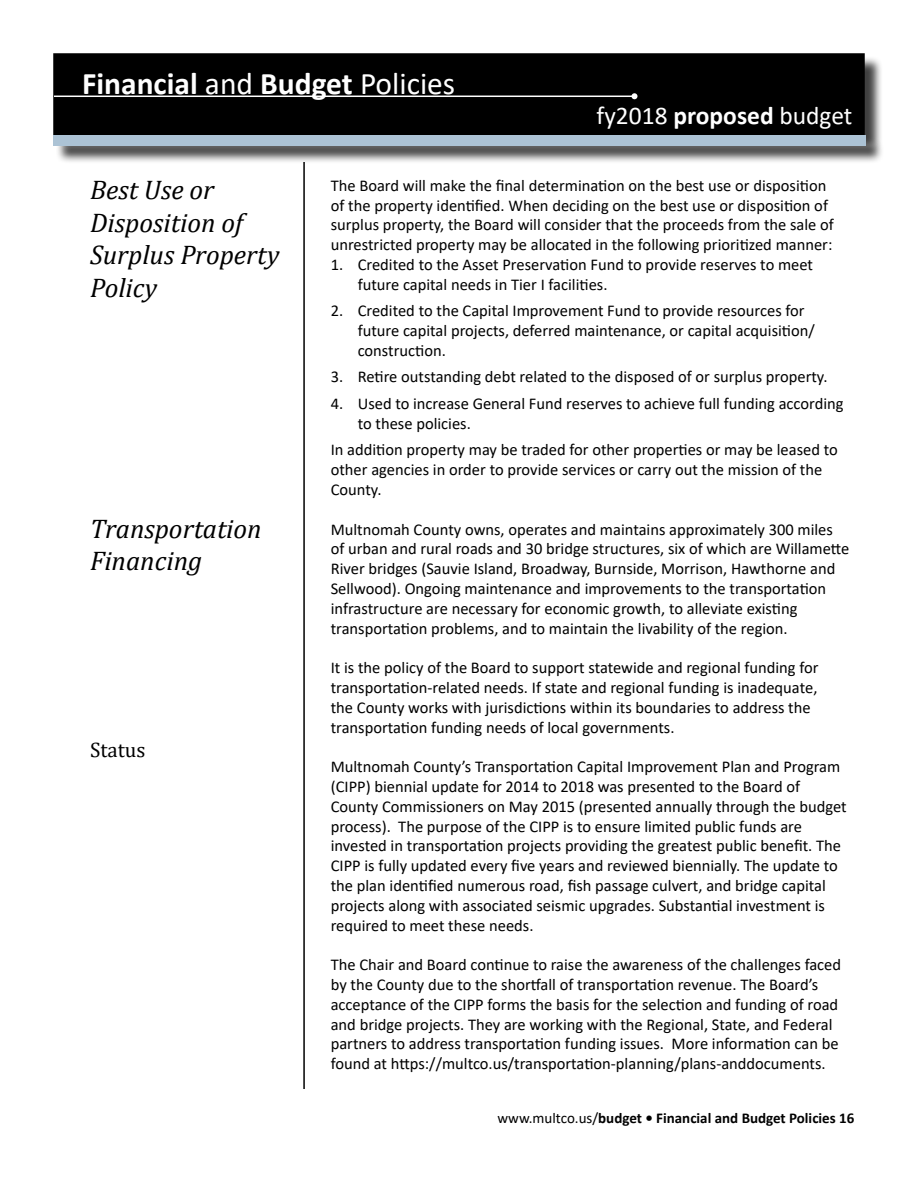
<style>
.page{position:relative;width:918px;height:1188px;background:#fff}
.page>*{position:absolute;margin:0;border:0;box-sizing:border-box;transform-origin:0 0}
.t1{font:700 31.5px "Calibri";color:#fff}
.t2{font:italic 27px/32.4px "Cambria";color:#000}
.t3{font:25.5px "Calibri";color:#fff}
.t4{font:21px "Cambria";color:#000}
.t5{font:16.5px/19.8px "Calibri";color:#000}
.t6{font:700 15px "Calibri";color:#000}
.s1{font-weight:400}
.s2{font-weight:700}
</style>
<div class="page">
<hr style="left:303px;top:162px;width:2px;height:927px;background:#000">
<div style="left:54px;top:54px;width:810px;height:80px;background:#000"></div>
<div style="left:53px;top:53px;width:812px;height:82px;border:2px solid #000"></div>
<hr style="left:54px;top:96px;width:580px;height:1px;background:#fff">
<svg style="left:632px;top:93px;width:6px;height:6px"></svg>
<div style="left:56px;top:137px;width:828px;height:27px;background:#000;opacity:.75"></div>
<div style="left:53px;top:135px;width:812px;height:10px;background:#acc3d5"></div>
<h1 class="t1" style="left:82px;top:61px;width:375px">Financial <span class="s1">and</span> Budget <span class="s1">Policies</span></h1>
<h3 class="t3" style="left:597px;top:98px;width:257px">fy2018 <span class="s2">proposed</span> budget</h3>
<h2 class="t2" style="left:90px;top:173px;width:191px">Best Use or<br>Disposition of<br>Surplus Property<br>Policy</h2>
<h2 class="t2" style="left:90px;top:511px;width:173px">Transportation<br>Financing</h2>
<p class="t4" style="left:90px;top:738px;width:57px">Status</p>
<p class="t5" style="left:331px;top:175px;width:505px">The Board will make the final determination on the best use or disposition of the property identified. When deciding on the best use or disposition of surplus property, the Board will consider that the proceeds from the sale of unrestricted property may be allocated in the following prioritized manner:</p>
<p class="t5" style="left:358px;top:254px;width:457px;text-indent:-27px">1. Credited to the Asset Preservation Fund to provide reserves to meet future capital needs in Tier I facilities.</p>
<p class="t5" style="left:358px;top:301px;width:459px;text-indent:-27px">2. Credited to the Capital Improvement Fund to provide resources for future capital projects, deferred maintenance, or capital acquisition/ construction.</p>
<p class="t5" style="left:331px;top:367px;width:498px">3. Retire outstanding debt related to the disposed of or surplus property.</p>
<p class="t5" style="left:358px;top:393px;width:487px;text-indent:-27px">4. Used to increase General Fund reserves to achieve full funding according to these policies.</p>
<p class="t5" style="left:331px;top:440px;width:509px">In addition property may be traded for other properties or may be leased to other agencies in order to provide services or carry out the mission of the<br>County.</p>
<p class="t5" style="left:331px;top:519px;width:520px">Multnomah County owns, operates and maintains approximately 300 miles of urban and rural roads and 30 bridge structures, six of which are Willamette River bridges (Sauvie Island, Broadway, Burnside, Morrison, Hawthorne and Sellwood). Ongoing maintenance and improvements to the transportation infrastructure are necessary for economic growth, to alleviate existing transportation problems, and to maintain the livability of the region.</p>
<p class="t5" style="left:331px;top:657px;width:489px">It is the policy of the Board to support statewide and regional funding for transportation-related needs. If state and regional funding is inadequate, the County works with jurisdictions within its boundaries to address the transportation funding needs of local governments.</p>
<p class="t5" style="left:331px;top:756px;width:517px">Multnomah County’s Transportation Capital Improvement Plan and Program (CIPP) biennial update for 2014 to 2018 was presented to the Board of County Commissioners on May 2015 (presented annually through the budget process). The purpose of the CIPP is to ensure limited public funds are invested in transportation projects providing the greatest public benefit. The CIPP is fully updated every five years and reviewed biennially. The update to the plan identified numerous road, fish passage culvert, and bridge capital projects along with associated seismic upgrades. Substantial investment is required to meet these needs.</p>
<p class="t5" style="left:331px;top:954px;width:512px">The Chair and Board continue to raise the awareness of the challenges faced by the County due to the shortfall of transportation revenue. The Board’s acceptance of the CIPP forms the basis for the selection and funding of road and bridge projects. They are working with the Regional, State, and Federal partners to address transportation funding issues. More information can be found at https://multco.us/transportation-planning/plans-anddocuments.</p>
<p class="t6" style="left:498px;top:1107px;width:358px"><span class="s1">www.multco.us/</span>budget • Financial and Budget Policies 16</p>
</div>
